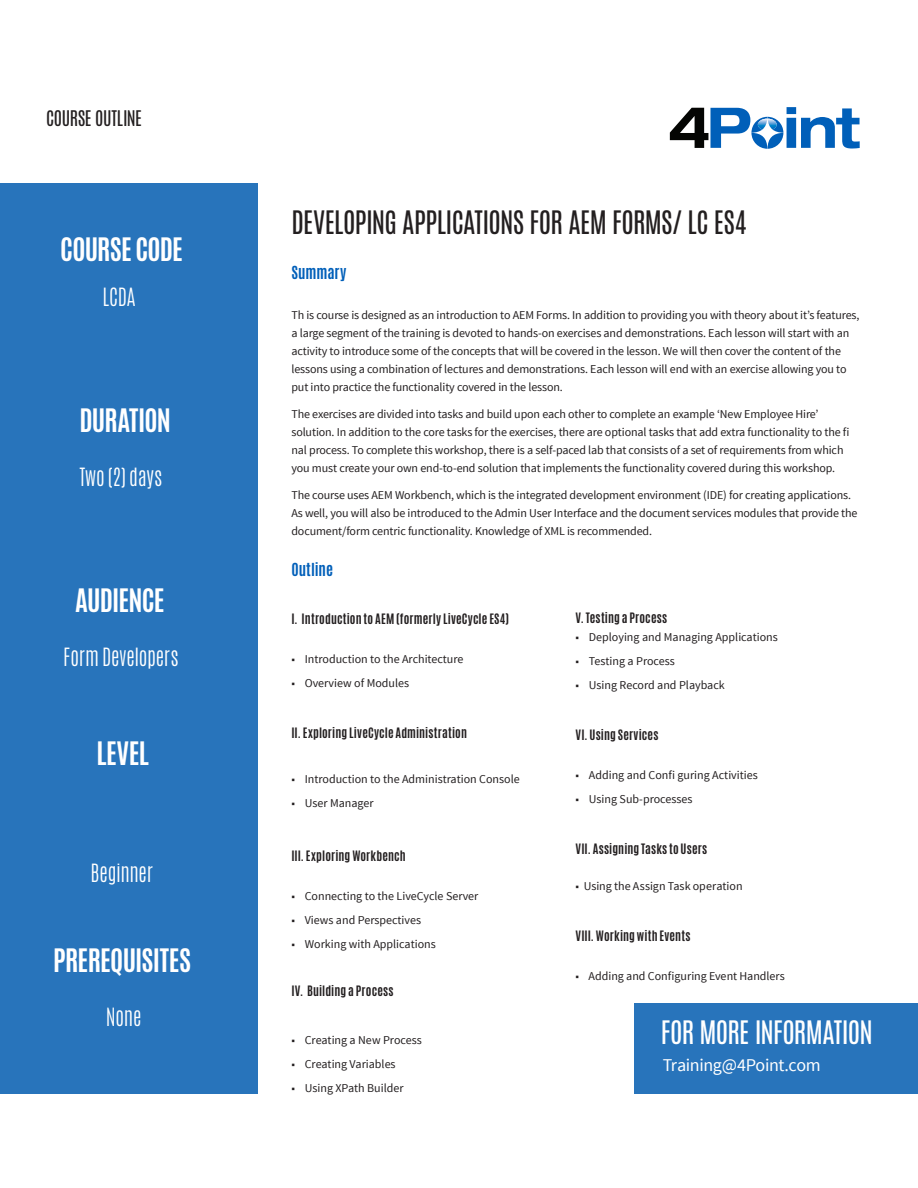
<style>
.page{position:relative;width:918px;height:1188px;background:#fff}
.page>*{position:absolute;margin:0;border:0;box-sizing:border-box;transform-origin:0 0}
.t1{font:700 27px "Antonio";letter-spacing:-.025em;color:#fff}
.t2{font:27px "Antonio";letter-spacing:-.02em;color:#231f20}
.t3{font:27px "Antonio";letter-spacing:-.03em;color:#fff}
.t4{font:300 21px "Antonio";letter-spacing:-.01em;color:#fff}
.t5{font:18px "Source Sans Pro";letter-spacing:-.02em;color:#fff}
.t6{font:18px "Antonio";letter-spacing:-.02em;color:#231f20}
.t7{font:700 15px "Antonio";letter-spacing:-.005em;color:#005fb9}
.t8{font:12px/18px "Source Sans Pro";letter-spacing:-.01em;color:#231f20}
.t9{font:700 12px "Antonio";letter-spacing:.015em;color:#231f20}
</style>
<div class="page">
<div style="left:0;top:184px;width:257px;height:910px;background:#2874bb"></div>
<svg style="left:670px;top:107px;width:190px;height:42px"></svg>
<div style="left:635px;top:1004px;width:283px;height:90px;background:#2874bb"></div>
<h1 class="t6" style="left:46px;top:105px;width:97px">COURSE OUTLINE</h1>
<h3 class="t1" style="left:60px;top:229px;width:124px">COURSE CODE</h3>
<h6 class="t4" style="left:102px;top:282px;width:35px">LCDA</h6>
<h3 class="t1" style="left:79px;top:400px;width:93px">DURATION</h3>
<h6 class="t4" style="left:79px;top:462px;width:85px">Two (2) days</h6>
<h3 class="t1" style="left:75px;top:580px;width:91px">AUDIENCE</h3>
<h6 class="t4" style="left:63px;top:642px;width:117px">Form Developers</h6>
<h3 class="t1" style="left:96px;top:733px;width:54px">LEVEL</h3>
<h6 class="t4" style="left:91px;top:858px;width:64px">Beginner</h6>
<h3 class="t1" style="left:53px;top:940px;width:139px">PREREQUISITES</h3>
<h6 class="t4" style="left:106px;top:1002px;width:37px">None</h6>
<h3 class="t2" style="left:291px;top:202px;width:457px">DEVELOPING APPLICATIONS FOR AEM FORMS/ LC ES4</h3>
<h6 class="t7" style="left:291px;top:261px;width:56px">Summary</h6>
<p class="t8" style="left:291px;top:307px;width:570px">Th is course is designed as an introduction to AEM Forms. In addition to providing you with theory about it’s features, a large segment of the training is devoted to hands-on exercises and demonstrations. Each lesson will start with an activity to introduce some of the concepts that will be covered in the lesson. We will then cover the content of the lessons using a combination of lectures and demonstrations. Each lesson will end with an exercise allowing you to put into practice the functionality covered in the lesson.</p>
<p class="t8" style="left:291px;top:406px;width:560px">The exercises are divided into tasks and build upon each other to complete an example ‘New Employee Hire’ solution. In addition to the core tasks for the exercises, there are optional tasks that add extra functionality to the fi nal process. To complete this workshop, there is a self-paced lab that consists of a set of requirements from which you must create your own end-to-end solution that implements the functionality covered during this workshop.</p>
<p class="t8" style="left:291px;top:487px;width:568px">The course uses AEM Workbench, which is the integrated development environment (IDE) for creating applications.<br>As well, you will also be introduced to the Admin User Interface and the document services modules that provide the document/form centric functionality. Knowledge of XML is recommended.</p>
<h6 class="t7" style="left:291px;top:558px;width:43px">Outline</h6>
<p class="t9" style="left:291px;top:610px;width:219px">I. Introduction to AEM (formerly LiveCycle ES4)</p>
<p class="t8" style="left:291px;top:650px;width:174px">■ Introduction to the Architecture</p>
<p class="t8" style="left:291px;top:674px;width:119px">■ Overview of Modules</p>
<p class="t9" style="left:291px;top:724px;width:177px">II. Exploring LiveCycle Administration</p>
<p class="t8" style="left:291px;top:770px;width:230px">■ Introduction to the Administration Console</p>
<p class="t8" style="left:291px;top:794px;width:84px">■ User Manager</p>
<p class="t9" style="left:291px;top:847px;width:116px">III. Exploring Workbench</p>
<p class="t8" style="left:291px;top:887px;width:189px">■ Connecting to the LiveCycle Server</p>
<p class="t8" style="left:291px;top:911px;width:131px">■ Views and Perspectives</p>
<p class="t8" style="left:291px;top:935px;width:146px">■ Working with Applications</p>
<p class="t9" style="left:291px;top:982px;width:104px">IV. Building a Process</p>
<p class="t8" style="left:291px;top:1031px;width:132px">■ Creating a New Process</p>
<p class="t8" style="left:291px;top:1055px;width:106px">■ Creating Variables</p>
<p class="t8" style="left:291px;top:1079px;width:114px">■ Using XPath Builder</p>
<p class="t9" style="left:576px;top:609px;width:93px">V. Testing a Process</p>
<p class="t8" style="left:576px;top:629px;width:204px">■ Deploying and Managing Applications</p>
<p class="t8" style="left:576px;top:653px;width:101px">■ Testing a Process</p>
<p class="t8" style="left:576px;top:677px;width:151px">■ Using Record and Playback</p>
<p class="t9" style="left:576px;top:726px;width:84px">VI. Using Services</p>
<p class="t8" style="left:576px;top:767px;width:184px">■ Adding and Confi guring Activities</p>
<p class="t8" style="left:576px;top:791px;width:118px">■ Using Sub-processes</p>
<p class="t9" style="left:576px;top:840px;width:133px">VII. Assigning Tasks to Users</p>
<p class="t8" style="left:576px;top:878px;width:169px">■ Using the Assign Task operation</p>
<p class="t9" style="left:576px;top:927px;width:117px">VIII. Working with Events</p>
<p class="t8" style="left:576px;top:968px;width:211px">■ Adding and Configuring Event Handlers</p>
<h3 class="t3" style="left:661px;top:1012px;width:213px">FOR MORE INFORMATION</h3>
<h6 class="t5" style="left:663px;top:1054px;width:159px">Training@4Point.com</h6>
</div>
